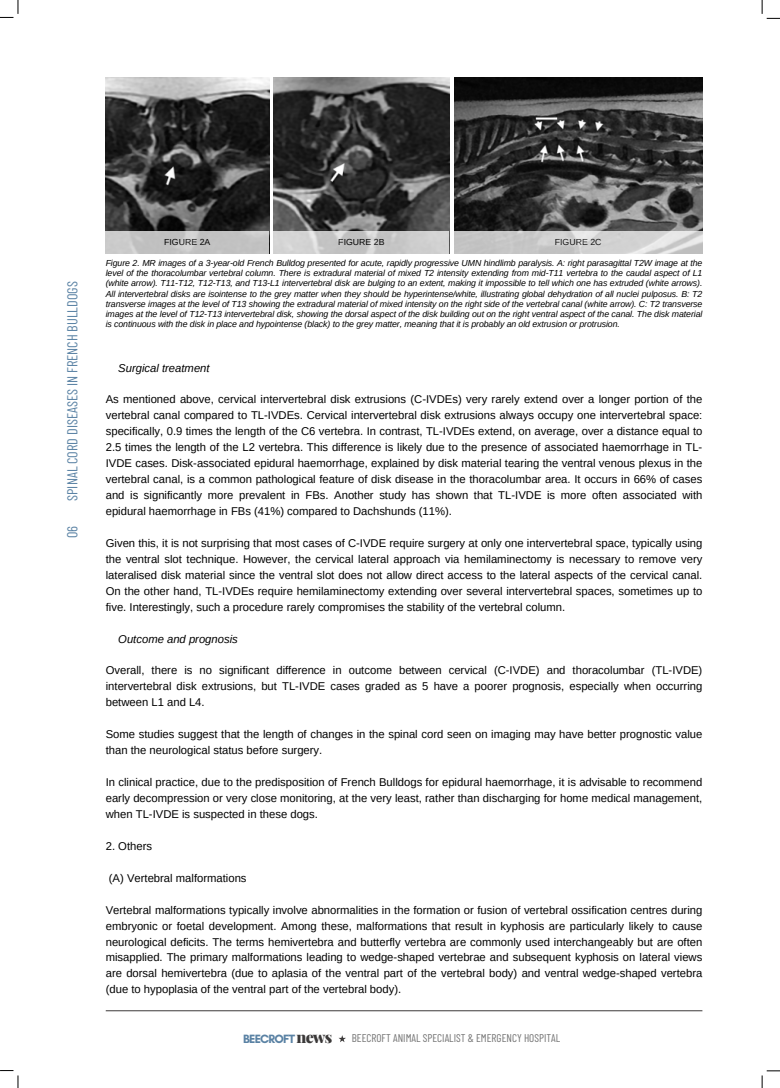
<style>
.page{position:relative;width:780px;height:1088px;background:#fff}
.page>*{position:absolute;margin:0;border:0;box-sizing:border-box;transform-origin:0 0}
.t1{font:900 15.88px "Playfair Display";color:#3b3939}
.t2{font:14.38px "Barlow Condensed";color:#5a82a4}
.t3{font:700 12.25px "Glacial Indifference";letter-spacing:-.065em;color:#5a82a4}
.t4{font:11.25px/16px "Arimo";color:#000;text-align:justify}
.t5{font:11.25px "Barlow Condensed";color:#737373}
.t6{font:italic 11.25px "Arimo";color:#000}
.t7{font:italic 8.75px/10.2px "Arimo";letter-spacing:-.01em;color:#000;text-align:justify}
.t8{font:8.75px "Arimo";color:#000}
</style>
<div class="page">
<svg style="left:761px;top:1070px;width:18px;height:17px"></svg>
<svg style="left:0;top:1070px;width:18px;height:17px"></svg>
<svg style="left:761px;top:0;width:18px;height:19px"></svg>
<svg style="left:0;top:0;width:18px;height:18px"></svg>
<svg style="left:338px;top:1035px;width:8px;height:7px"></svg>
<hr style="left:106px;top:1010px;width:596px;height:1px;background:#3b3939">
<img style="left:106px;top:78px;width:163px;height:153px">
<img style="left:273px;top:78px;width:176px;height:153px">
<img style="left:454px;top:78px;width:248px;height:153px">
<svg style="left:106px;top:231px;width:163px;height:23px;background:#c4c4c4"></svg>
<svg style="left:273px;top:231px;width:176px;height:23px;background:#ccc"></svg>
<svg style="left:454px;top:231px;width:248px;height:23px;background:#cfcfcf"></svg>
<p class="t2" style="left:63px;top:501px;width:221px;rotate:-90deg">SPINAL CORD DISEASES IN FRENCH BULLDOGS</p>
<h6 class="t2" style="left:63px;top:538px;width:14px;rotate:-90deg">06</h6>
<p class="t8" style="left:164px;top:237px;width:48px">FIGURE 2A</p>
<p class="t8" style="left:338px;top:237px;width:48px">FIGURE 2B</p>
<p class="t8" style="left:554px;top:237px;width:48px">FIGURE 2C</p>
<p class="t7" style="left:106px;top:258px;width:598px">Figure 2. MR images of a 3-year-old French Bulldog presented for acute, rapidly progressive UMN hindlimb paralysis. A: right parasagittal T2W image at the level of the thoracolumbar vertebral column. There is extradural material of mixed T2 intensity extending from mid-T11 vertebra to the caudal aspect of L1 (white arrow). T11-T12, T12-T13, and T13-L1 intervertebral disk are bulging to an extent, making it impossible to tell which one has extruded (white arrows).<br>All intervertebral disks are isointense to the grey matter when they should be hyperintense/white, illustrating global dehydration of all nuclei pulposus. B: T2 transverse images at the level of T13 showing the extradural material of mixed intensity on the right side of the vertebral canal (white arrow). C: T2 transverse images at the level of T12-T13 intervertebral disk, showing the dorsal aspect of the disk building out on the right ventral aspect of the canal. The disk material is continuous with the disk in place and hypointense (black) to the grey matter, meaning that it is probably an old extrusion or protrusion.</p>
<h5 class="t6" style="left:118px;top:361px;width:93px">Surgical treatment</h5>
<h5 class="t4" style="left:106px;top:391px;width:597px">As mentioned above, cervical intervertebral disk extrusions (C-IVDEs) very rarely extend over a longer portion of the vertebral canal compared to TL-IVDEs. Cervical intervertebral disk extrusions always occupy one intervertebral space: specifically, 0.9 times the length of the C6 vertebra. In contrast, TL-IVDEs extend, on average, over a distance equal to 2.5 times the length of the L2 vertebra. This difference is likely due to the presence of associated haemorrhage in TL-IVDE cases. Disk-associated epidural haemorrhage, explained by disk material tearing the ventral venous plexus in the vertebral canal, is a common pathological feature of disk disease in the thoracolumbar area. It occurs in 66% of cases and is significantly more prevalent in FBs. Another study has shown that TL-IVDE is more often associated with epidural haemorrhage in FBs (41%) compared to Dachshunds (11%).</h5>
<h5 class="t4" style="left:106px;top:535px;width:597px">Given this, it is not surprising that most cases of C-IVDE require surgery at only one intervertebral space, typically using the ventral slot technique. However, the cervical lateral approach via hemilaminectomy is necessary to remove very lateralised disk material since the ventral slot does not allow direct access to the lateral aspects of the cervical canal.<br>On the other hand, TL-IVDEs require hemilaminectomy extending over several intervertebral spaces, sometimes up to five. Interestingly, such a procedure rarely compromises the stability of the vertebral column.</h5>
<h5 class="t6" style="left:118px;top:632px;width:121px">Outcome and prognosis</h5>
<h5 class="t4" style="left:106px;top:662px;width:597px">Overall, there is no significant difference in outcome between cervical (C-IVDE) and thoracolumbar (TL-IVDE) intervertebral disk extrusions, but TL-IVDE cases graded as 5 have a poorer prognosis, especially when occurring between L1 and L4.</h5>
<h5 class="t4" style="left:106px;top:726px;width:597px">Some studies suggest that the length of changes in the spinal cord seen on imaging may have better prognostic value than the neurological status before surgery.</h5>
<h5 class="t4" style="left:106px;top:774px;width:597px">In clinical practice, due to the predisposition of French Bulldogs for epidural haemorrhage, it is advisable to recommend early decompression or very close monitoring, at the very least, rather than discharging for home medical management, when TL-IVDE is suspected in these dogs.</h5>
<h5 class="t4" style="left:106px;top:838px;width:48px">2. Others</h5>
<h5 class="t4" style="left:109px;top:869px;width:139px">(A) Vertebral malformations</h5>
<p class="t4" style="left:106px;top:901px;width:597px">Vertebral malformations typically involve abnormalities in the formation or fusion of vertebral ossification centres during embryonic or foetal development. Among these, malformations that result in kyphosis are particularly likely to cause neurological deficits. The terms hemivertebra and butterfly vertebra are commonly used interchangeably but are often misapplied. The primary malformations leading to wedge-shaped vertebrae and subsequent kyphosis on lateral views are dorsal hemivertebra (due to aplasia of the ventral part of the vertebral body) and ventral wedge-shaped vertebra (due to hypoplasia of the ventral part of the vertebral body).</p>
<p class="t3" style="left:243px;top:1031px;width:53px">BEECROFT</p>
<h1 class="t1" style="left:296px;top:1025px;width:37px">news</h1>
<h5 class="t5" style="left:351px;top:1031px;width:210px">BEECROFT ANIMAL SPECIALIST &amp; EMERGENCY HOSPITAL</h5>
</div>
